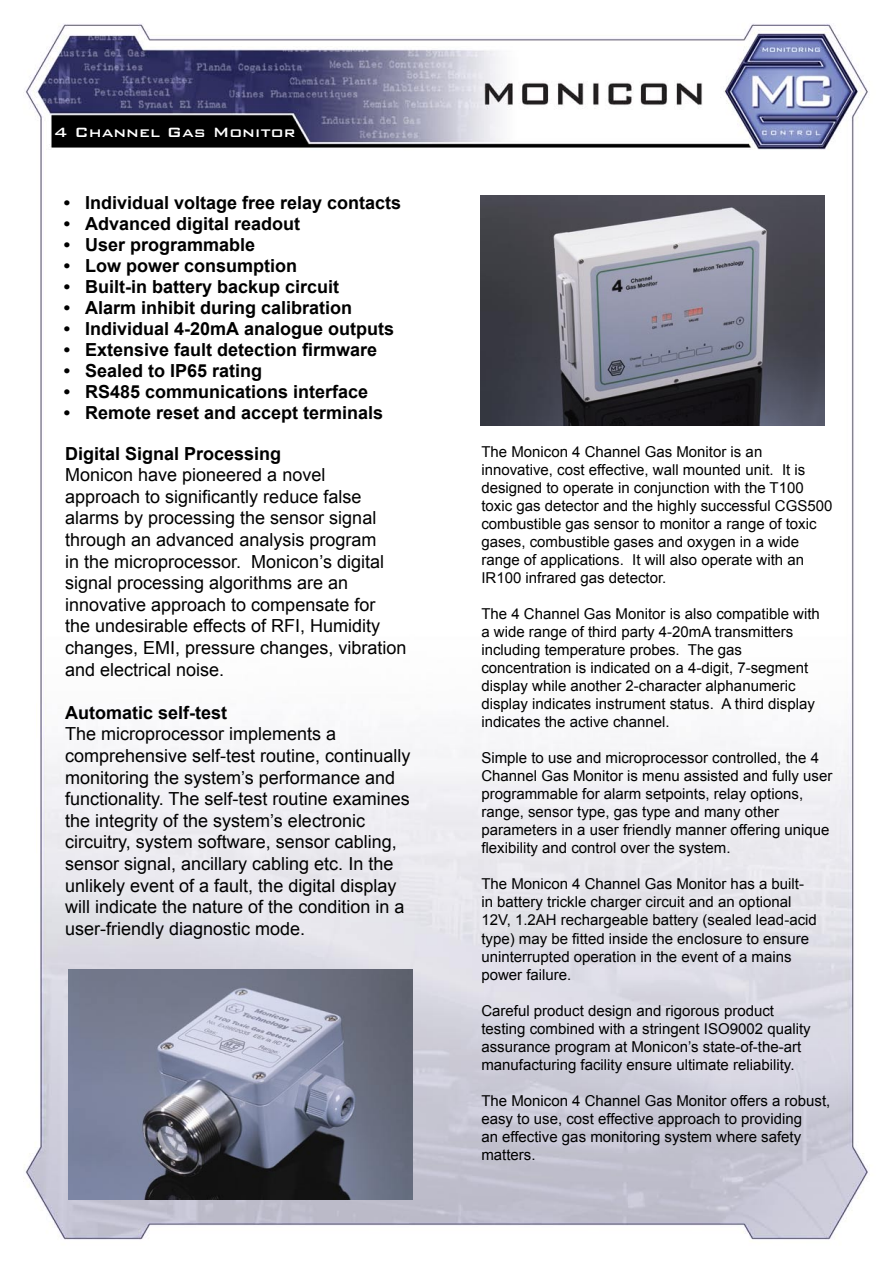
<style>
.page{position:relative;width:893px;height:1263px;background:#fff}
.page>*{position:absolute;margin:0;border:0;box-sizing:border-box;transform-origin:0 0}
.Body_Text{font:18px/21.6px "Arial";color:#000}
.t1{font:700 18px "Arial";color:#000}
.t2{font:500 18px "Bank Gothic BT";color:#fff}
.Body_Text-2{font:15px/18px "Arial";color:#000}
.Body_Text_2{font:15px/18px "Arial";color:#000}
</style>
<div class="page">
<img style="left:24px;top:23px;width:844px;height:1217px">
<img style="left:480px;top:196px;width:345px;height:229px">
<img style="left:68px;top:969px;width:344px;height:230px">
<p class="t2" style="left:54px;top:122px;width:243px">4 Channel Gas Monitor</p>
<p class="t1" style="left:64px;top:191px;width:339px">• Individual voltage free relay contacts</p>
<p class="t1" style="left:64px;top:212px;width:238px">• Advanced digital readout</p>
<p class="t1" style="left:64px;top:233px;width:193px">• User programmable</p>
<p class="t1" style="left:64px;top:254px;width:235px">• Low power consumption</p>
<p class="t1" style="left:64px;top:275px;width:277px">• Built-in battery backup circuit</p>
<p class="t1" style="left:64px;top:296px;width:290px">• Alarm inhibit during calibration</p>
<p class="t1" style="left:64px;top:317px;width:332px">• Individual 4-20mA analogue outputs</p>
<p class="t1" style="left:64px;top:338px;width:315px">• Extensive fault detection firmware</p>
<p class="t1" style="left:64px;top:359px;width:200px">• Sealed to IP65 rating</p>
<p class="t1" style="left:64px;top:380px;width:306px">• RS485 communications interface</p>
<p class="t1" style="left:64px;top:401px;width:321px">• Remote reset and accept terminals</p>
<p class="t1" style="left:65px;top:441px;width:218px">Digital Signal Processing</p>
<p class="Body_Text" style="left:65px;top:464px;width:343px">Monicon have pioneered a novel<br>approach to significantly reduce false alarms by processing the sensor signal through an advanced analysis program<br>in the microprocessor. Monicon’s digital signal processing algorithms are an innovative approach to compensate for<br>the undesirable effects of RFI, Humidity changes, EMI, pressure changes, vibration and electrical noise.</p>
<p class="t1" style="left:65px;top:701px;width:164px">Automatic self-test</p>
<p class="Body_Text" style="left:65px;top:723px;width:347px">The microprocessor implements a comprehensive self-test routine, continually monitoring the system’s performance and functionality. The self-test routine examines the integrity of the system’s electronic circuitry, system software, sensor cabling, sensor signal, ancillary cabling etc. In the unlikely event of a fault, the digital display will indicate the nature of the condition in a user-friendly diagnostic mode.</p>
<p class="Body_Text-2" style="left:481px;top:443px;width:352px">The Monicon 4 Channel Gas Monitor is an innovative, cost effective, wall mounted unit. It is designed to operate in conjunction with the T100 toxic gas detector and the highly successful CGS500 combustible gas sensor to monitor a range of toxic gases, combustible gases and oxygen in a wide range of applications. It will also operate with an IR100 infrared gas detector.</p>
<p class="Body_Text-2" style="left:481px;top:605px;width:340px">The 4 Channel Gas Monitor is also compatible with a wide range of third party 4-20mA transmitters including temperature probes. The gas concentration is indicated on a 4-digit, 7-segment display while another 2-character alphanumeric display indicates instrument status. A third display indicates the active channel.</p>
<p class="Body_Text-2" style="left:481px;top:749px;width:352px">Simple to use and microprocessor controlled, the 4<br>Channel Gas Monitor is menu assisted and fully user programmable for alarm setpoints, relay options, range, sensor type, gas type and many other parameters in a user friendly manner offering unique flexibility and control over the system.</p>
<p class="Body_Text-2" style="left:481px;top:875px;width:337px">The Monicon 4 Channel Gas Monitor has a built&shy;in battery trickle charger circuit and an optional 12V, 1.2AH rechargeable battery (sealed lead-acid type) may be fitted inside the enclosure to ensure uninterrupted operation in the event of a mains power failure.</p>
<p class="Body_Text_2" style="left:481px;top:1001px;width:331px">Careful product design and rigorous product testing combined with a stringent ISO9002 quality assurance program at Monicon’s state-of-the-art manufacturing facility ensure ultimate reliability.</p>
<p class="Body_Text-2" style="left:481px;top:1091px;width:351px">The Monicon 4 Channel Gas Monitor offers a robust, easy to use, cost effective approach to providing<br>an effective gas monitoring system where safety matters.</p>
</div>
